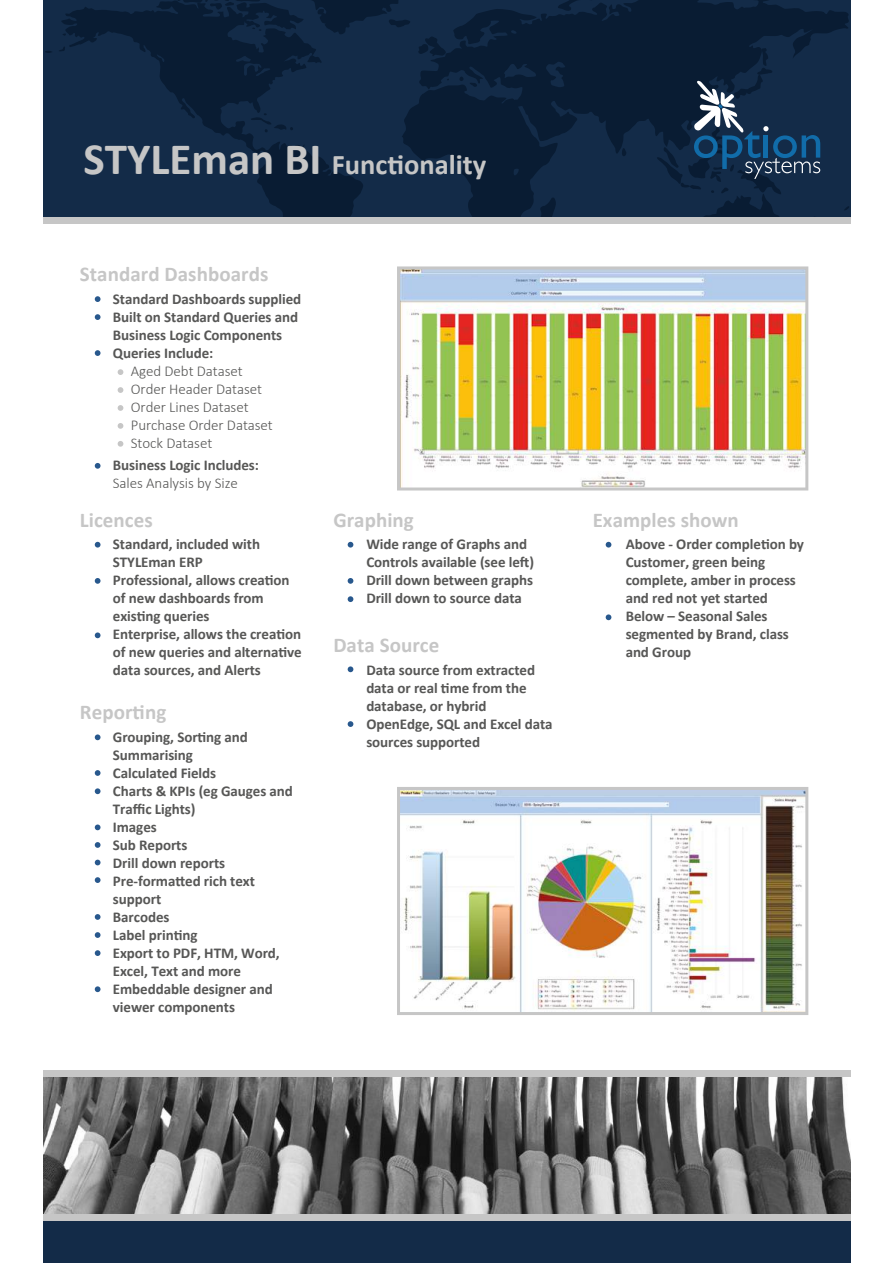
<style>
.page{position:relative;width:893px;height:1263px;background:#fff}
.page>*{position:absolute;margin:0;border:0;box-sizing:border-box;transform-origin:0 0}
.t1{font:700 28.5px "Calibri";color:#c6c6c6}
.t2{font:700 21px "Calibri";letter-spacing:.005em;color:#c6c6c6}
.t3{font:700 15px/18px "Calibri";letter-spacing:-.005em;color:#575756}
.t4{font:300 15px/18px "Calibri";letter-spacing:-.005em;color:#575756}
.s1{font-size:45px}
</style>
<div class="page">
<svg style="left:43px;top:1076px;width:807px;height:138px"></svg>
<div style="left:43px;top:1070px;width:807px;height:6px;background:#c6c6c6"></div>
<div style="left:43px;top:0;width:807px;height:217px;background:#132b48"></div>
<div style="left:43px;top:1218px;width:807px;height:45px;background:#132b48"></div>
<div style="left:43px;top:1214px;width:808px;height:6px;background:#c6c6c6"></div>
<svg style="left:95px;top:296px;width:6px;height:6px"></svg>
<svg style="left:95px;top:314px;width:6px;height:6px"></svg>
<svg style="left:95px;top:350px;width:6px;height:6px"></svg>
<svg style="left:118px;top:369px;width:5px;height:6px"></svg>
<svg style="left:118px;top:405px;width:5px;height:6px"></svg>
<svg style="left:118px;top:387px;width:5px;height:6px"></svg>
<svg style="left:118px;top:441px;width:5px;height:6px"></svg>
<svg style="left:118px;top:423px;width:5px;height:6px"></svg>
<svg style="left:95px;top:463px;width:6px;height:6px"></svg>
<svg style="left:348px;top:542px;width:5px;height:5px"></svg>
<svg style="left:606px;top:542px;width:5px;height:5px"></svg>
<svg style="left:606px;top:614px;width:5px;height:6px"></svg>
<svg style="left:348px;top:578px;width:5px;height:6px"></svg>
<svg style="left:348px;top:596px;width:5px;height:6px"></svg>
<svg style="left:348px;top:666px;width:5px;height:6px"></svg>
<svg style="left:348px;top:721px;width:5px;height:6px"></svg>
<svg style="left:95px;top:542px;width:6px;height:5px"></svg>
<svg style="left:95px;top:578px;width:6px;height:6px"></svg>
<svg style="left:95px;top:632px;width:6px;height:6px"></svg>
<svg style="left:95px;top:734px;width:6px;height:6px"></svg>
<svg style="left:95px;top:770px;width:6px;height:6px"></svg>
<svg style="left:95px;top:788px;width:6px;height:6px"></svg>
<svg style="left:95px;top:824px;width:6px;height:6px"></svg>
<svg style="left:95px;top:842px;width:6px;height:6px"></svg>
<svg style="left:95px;top:860px;width:6px;height:5px"></svg>
<svg style="left:95px;top:877px;width:6px;height:6px"></svg>
<svg style="left:95px;top:914px;width:6px;height:6px"></svg>
<svg style="left:95px;top:932px;width:6px;height:6px"></svg>
<svg style="left:95px;top:950px;width:6px;height:6px"></svg>
<svg style="left:95px;top:986px;width:6px;height:6px"></svg>
<svg style="left:45px;top:50px;width:16px;height:3px"></svg>
<svg style="left:61px;top:1px;width:302px;height:216px"></svg>
<svg style="left:252px;top:27px;width:10px;height:4px"></svg>
<svg style="left:164px;top:0;width:96px;height:10px"></svg>
<svg style="left:275px;top:0;width:135px;height:34px"></svg>
<svg style="left:251px;top:113px;width:43px;height:20px"></svg>
<svg style="left:402px;top:104px;width:154px;height:113px"></svg>
<svg style="left:419px;top:0;width:430px;height:154px;fill:#091c33"></svg>
<svg style="left:557px;top:0;width:41px;height:11px"></svg>
<svg style="left:844px;top:206px;width:7px;height:5px"></svg>
<svg style="left:655px;top:48px;width:165px;height:169px"></svg>
<div style="left:43px;top:217px;width:807px;height:6px;background:#c6c6c6"></div>
<img style="left:397px;top:787px;width:411px;height:228px">
<svg style="left:397px;top:266px;width:411px;height:224px"></svg>
<h1 class="t1" style="left:84px;top:147px;width:404px"><span class="s1">STYLEman BI</span> Functionality</h1>
<h2 class="t2" style="left:80px;top:261px;width:190px">Standard Dashboards</h2>
<p class="t3" style="left:113px;top:290px;width:190px">Standard Dashboards supplied<br>Built on Standard Queries and<br>Business Logic Components<br>Queries Include:</p>
<p class="t4" style="left:131px;top:361px;width:143px">Aged Debt Dataset<br>Order Header Dataset<br>Order Lines Dataset<br>Purchase Order Dataset<br>Stock Dataset</p>
<p class="t3" style="left:113px;top:456px;width:148px">Business Logic Includes:</p>
<p class="t4" style="left:113px;top:474px;width:126px">Sales Analysis by Size</p>
<h2 class="t2" style="left:80px;top:506px;width:74px">Licences</h2>
<p class="t3" style="left:113px;top:535px;width:190px">Standard, included with<br>STYLEman ERP<br>Professional, allows creation of new dashboards from existing queries<br>Enterprise, allows the creation of new queries and alternative data sources, and Alerts</p>
<h2 class="t2" style="left:80px;top:699px;width:88px">Reporting</h2>
<p class="t3" style="left:113px;top:728px;width:182px">Grouping, Sorting and<br>Summarising<br>Calculated Fields<br>Charts &amp; KPIs (eg Gauges and<br>Traffic Lights)<br>Images<br>Sub Reports<br>Drill down reports<br>Pre-formatted rich text support<br>Barcodes<br>Label printing<br>Export to PDF, HTM, Word,<br>Excel, Text and more<br>Embeddable designer and viewer components</p>
<h2 class="t2" style="left:333px;top:506px;width:82px">Graphing</h2>
<p class="t3" style="left:366px;top:535px;width:169px">Wide range of Graphs and<br>Controls available (see left)<br>Drill down between graphs<br>Drill down to source data</p>
<h2 class="t2" style="left:333px;top:632px;width:107px">Data Source</h2>
<p class="t3" style="left:366px;top:660px;width:188px">Data source from extracted data or real time from the database, or hybrid<br>OpenEdge, SQL and Excel data sources supported</p>
<h2 class="t2" style="left:593px;top:506px;width:148px">Examples shown</h2>
<p class="t3" style="left:626px;top:535px;width:180px">Above - Order completion by<br>Customer, green being complete, amber in process and red not yet started<br>Below – Seasonal Sales segmented by Brand, class and Group</p>
</div>
